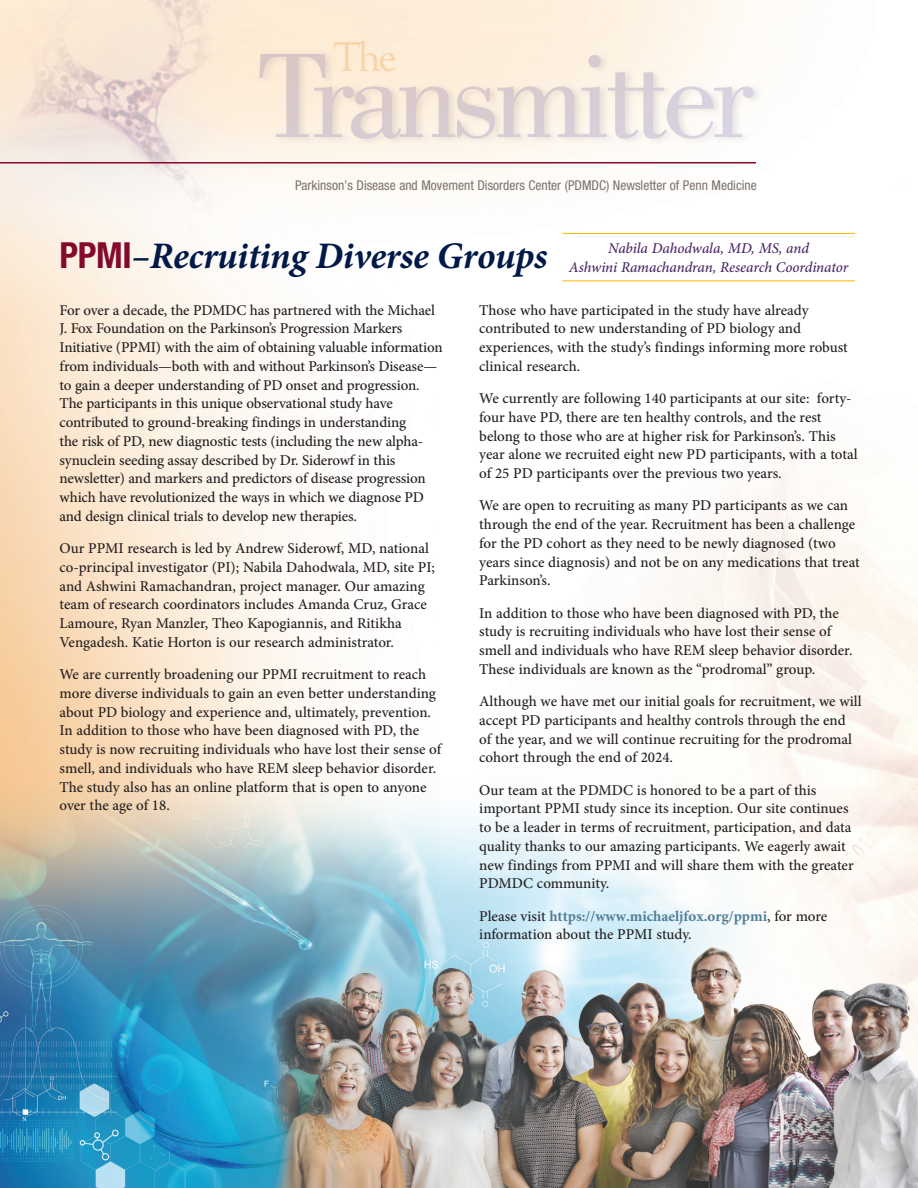
<style>
.page{position:relative;width:918px;height:1188px;background:#fff}
.page>*{position:absolute;margin:0;border:0;box-sizing:border-box;transform-origin:0 0}
.t1{font:italic 700 37.5px "Minion Pro";letter-spacing:-.01em;color:#001948}
.new_text{font:500 15px/18.8px "Minion Pro";letter-spacing:-.005em;color:#231f20}
.bio{font:italic 500 15px/19.5px "Minion Pro";letter-spacing:-.01em;color:#4a2464;text-align:center}
.t2{font:condensed 13.5px "Helvetica Neue LT Std";color:#7d716c}
.s1{font-family:"Helvetica Neue LT Std";font-style:normal;font-stretch:condensed;font-size:36px;color:#830a2b}
.s2{font-weight:700;color:#517d98}
</style>
<div class="page">
<img style="left:0;top:0;width:918px;height:1188px">
<hr style="left:0;top:162px;width:756px;height:2px;background:#830a2b">
<hr style="left:562px;top:280px;width:293px;height:1px;background:#fdbe12">
<hr style="left:562px;top:233px;width:293px;height:1px;background:#fdbe12">
<img style="left:0;top:747px;width:917px;height:441px">
<p class="t2" style="left:295px;top:177px;width:463px">Parkinson’s Disease and Movement Disorders Center (PDMDC) Newsletter of Penn Medicine</p>
<p class="t1" style="left:60px;top:229px;width:489px"><span class="s1">PPMI</span>–Recruiting Diverse Groups</p>
<p class="bio" style="left:569px;top:238px;width:281px">Nabila Dahodwala, MD, MS, and<br>Ashwini Ramachandran, Research Coordinator</p>
<p class="new_text" style="left:60px;top:300px;width:385px">For over a decade, the PDMDC has partnered with the Michael J. Fox Foundation on the Parkinson’s Progression Markers Initiative (PPMI) with the aim of obtaining valuable information from individuals—both with and without Parkinson’s Disease— to gain a deeper understanding of PD onset and progression.<br>The participants in this unique observational study have contributed to ground-breaking findings in understanding<br>the risk of PD, new diagnostic tests (including the new alpha&shy;synuclein seeding assay described by Dr. Siderowf in this newsletter) and markers and predictors of disease progression which have revolutionized the ways in which we diagnose PD and design clinical trials to develop new therapies.</p>
<p class="new_text" style="left:60px;top:539px;width:377px">Our PPMI research is led by Andrew Siderowf, MD, national co-principal investigator (PI); Nabila Dahodwala, MD, site PI; and Ashwini Ramachandran, project manager. Our amazing team of research coordinators includes Amanda Cruz, Grace Lamoure, Ryan Manzler, Theo Kapogiannis, and Ritikha Vengadesh. Katie Horton is our research administrator.</p>
<p class="new_text" style="left:60px;top:665px;width:383px">We are currently broadening our PPMI recruitment to reach more diverse individuals to gain an even better understanding about PD biology and experience and, ultimately, prevention.<br>In addition to those who have been diagnosed with PD, the study is now recruiting individuals who have lost their sense of smell, and individuals who have REM sleep behavior disorder.<br>The study also has an online platform that is open to anyone over the age of 18.</p>
<p class="new_text" style="left:479px;top:300px;width:370px">Those who have participated in the study have already contributed to new understanding of PD biology and experiences, with the study’s findings informing more robust clinical research.</p>
<p class="new_text" style="left:479px;top:389px;width:380px">We currently are following 140 participants at our site: forty&shy;four have PD, there are ten healthy controls, and the rest belong to those who are at higher risk for Parkinson’s. This year alone we recruited eight new PD participants, with a total of 25 PD participants over the previous two years.</p>
<p class="new_text" style="left:479px;top:496px;width:382px">We are open to recruiting as many PD participants as we can through the end of the year. Recruitment has been a challenge for the PD cohort as they need to be newly diagnosed (two years since diagnosis) and not be on any medications that treat Parkinson’s.</p>
<p class="new_text" style="left:479px;top:603px;width:375px">In addition to those who have been diagnosed with PD, the study is recruiting individuals who have lost their sense of smell and individuals who have REM sleep behavior disorder.<br>These individuals are known as the “prodromal” group.</p>
<p class="new_text" style="left:479px;top:692px;width:384px">Although we have met our initial goals for recruitment, we will accept PD participants and healthy controls through the end<br>of the year, and we will continue recruiting for the prodromal cohort through the end of 2024.</p>
<p class="new_text" style="left:479px;top:780px;width:376px">Our team at the PDMDC is honored to be a part of this important PPMI study since its inception. Our site continues to be a leader in terms of recruitment, participation, and data quality thanks to our amazing participants. We eagerly await new findings from PPMI and will share them with the greater PDMDC community.</p>
<p class="new_text" style="left:479px;top:906px;width:350px">Please visit <span class="s2">https://www.michaeljfox.org/ppmi</span>, for more information about the PPMI study.</p>
</div>
